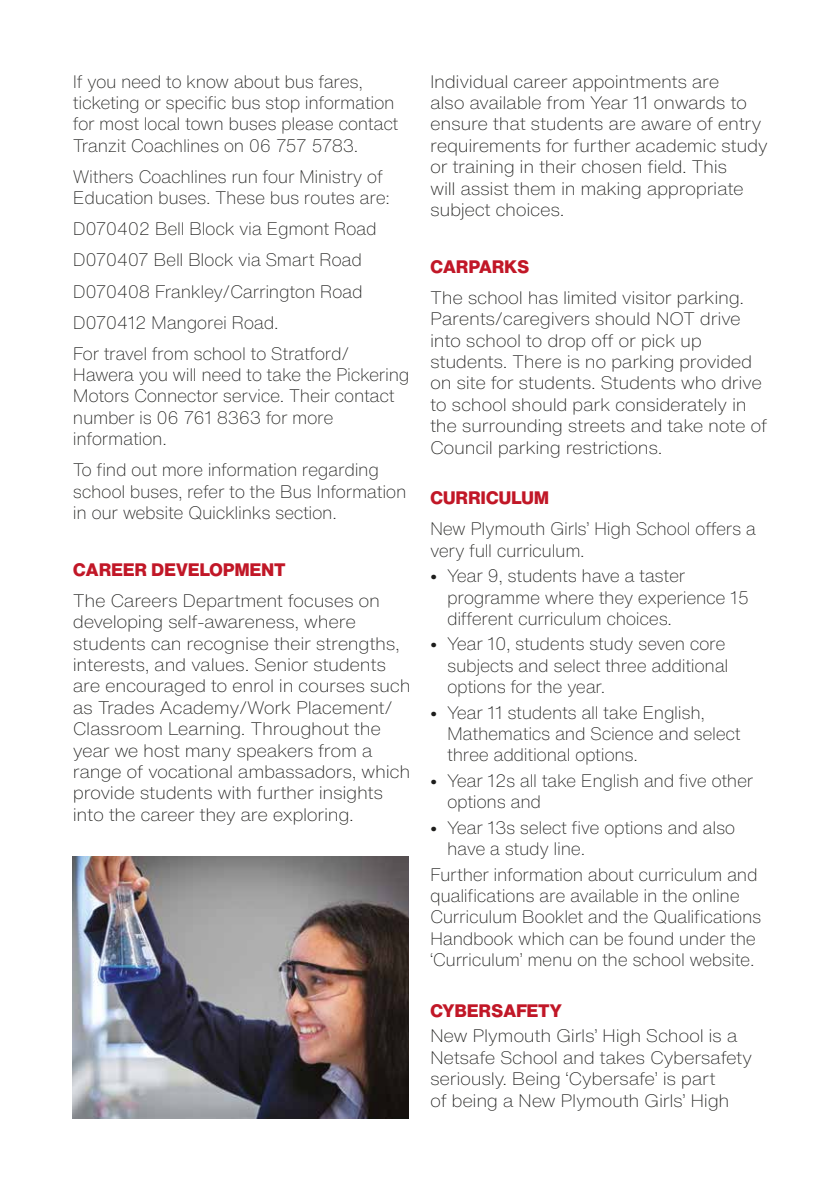
<style>
.page{position:relative;width:840px;height:1191px;background:#fff}
.page>*{position:absolute;margin:0;border:0;box-sizing:border-box;transform-origin:0 0}
.t1{font:300 17.8px/21.4px "Helvetica Now Text";letter-spacing:-.02em;color:#1d1d1b}
.t2{font:300 17.8px/21.4px "Helvetica Now Text";letter-spacing:-.02em;color:#1d1d1b;scale:1.05 1}
.t3{font:800 17.8px "Helvetica Now Text";letter-spacing:-.02em;color:#c11727}
.s1{font-weight:500}
</style>
<div class="page">
<img style="left:72px;top:856px;width:336px;height:263px">
<p class="t1" style="left:73px;top:70px;width:327px">If you need to know about bus fares, ticketing or specific bus stop information for most local town buses please contact Tranzit Coachlines on 06 757 5783.</p>
<p class="t1" style="left:73px;top:165px;width:318px">Withers Coachlines run four Ministry of<br>Education buses. These bus routes are:</p>
<p class="t1" style="left:73px;top:213px;width:305px;line-height:31px">D070402 Bell Block via Egmont Road<br>D070407 Bell Block via Smart Road<br>D070408 Frankley/Carrington Road<br>D070412 Mangorei Road.<br>For travel from school to Stratford/</p>
<p class="t1" style="left:73px;top:363px;width:338px">Hawera you will need to take the Pickering<br>Motors Connector service. Their contact number is 06 761 8363 for more information.</p>
<p class="t1" style="left:73px;top:458px;width:335px">To find out more information regarding school buses, refer to the Bus Information in our website Quicklinks section.</p>
<p class="t3" style="left:73px;top:556px;width:214px">CAREER DEVELOPMENT</p>
<p class="t2" style="left:73px;top:589px;width:323px">The Careers Department focuses on developing self-awareness, where students can recognise their strengths, interests, and values. Senior students are encouraged to enrol in courses such as Trades Academy/Work Placement/ Classroom Learning. Throughout the year we host many speakers from a range of vocational ambassadors, which provide students with further insights into the career they are exploring.</p>
<p class="t2" style="left:430px;top:70px;width:323px">Individual career appointments are<br>also available from Year 11 onwards to ensure that students are aware of entry requirements for further academic study or training in their chosen field. This<br>will assist them in making appropriate subject choices.</p>
<p class="t3" style="left:430px;top:253px;width:101px">CARPARKS</p>
<p class="t2" style="left:430px;top:286px;width:322px">The school has limited visitor parking.<br>Parents/caregivers should NOT drive into school to drop off or pick up students. There is no parking provided on site for students. Students who drive to school should park considerately in the surrounding streets and take note of Council parking restrictions.</p>
<p class="t3" style="left:430px;top:484px;width:121px">CURRICULUM</p>
<p class="t1" style="left:430px;top:518px;width:327px">New Plymouth Girls’ High School offers a very full curriculum.</p>
<p class="t1" style="left:447px;top:564px;width:303px;text-indent:-17px"><span class="s1">•</span> Year 9, students have a taster programme where they experience 15 different curriculum choices.</p>
<p class="t1" style="left:447px;top:633px;width:283px;text-indent:-17px"><span class="s1">•</span> Year 10, students study seven core subjects and select three additional options for the year.</p>
<p class="t1" style="left:447px;top:701px;width:295px;text-indent:-17px"><span class="s1">•</span> Year 11 students all take English,<br>Mathematics and Science and select three additional options.</p>
<p class="t1" style="left:447px;top:769px;width:307px;text-indent:-17px"><span class="s1">•</span> Year 12s all take English and five other options and</p>
<p class="t1" style="left:447px;top:816px;width:289px;text-indent:-17px"><span class="s1">•</span> Year 13s select five options and also have a study line.</p>
<p class="t1" style="left:430px;top:863px;width:332px">Further information about curriculum and qualifications are available in the online Curriculum Booklet and the Qualifications Handbook which can be found under the ‘Curriculum’ menu on the school website.</p>
<p class="t3" style="left:430px;top:997px;width:133px">CYBERSAFETY</p>
<p class="t2" style="left:430px;top:1024px;width:308px">New Plymouth Girls’ High School is a Netsafe School and takes Cybersafety seriously. Being ‘Cybersafe’ is part<br>of being a New Plymouth Girls’ High</p>
</div>
